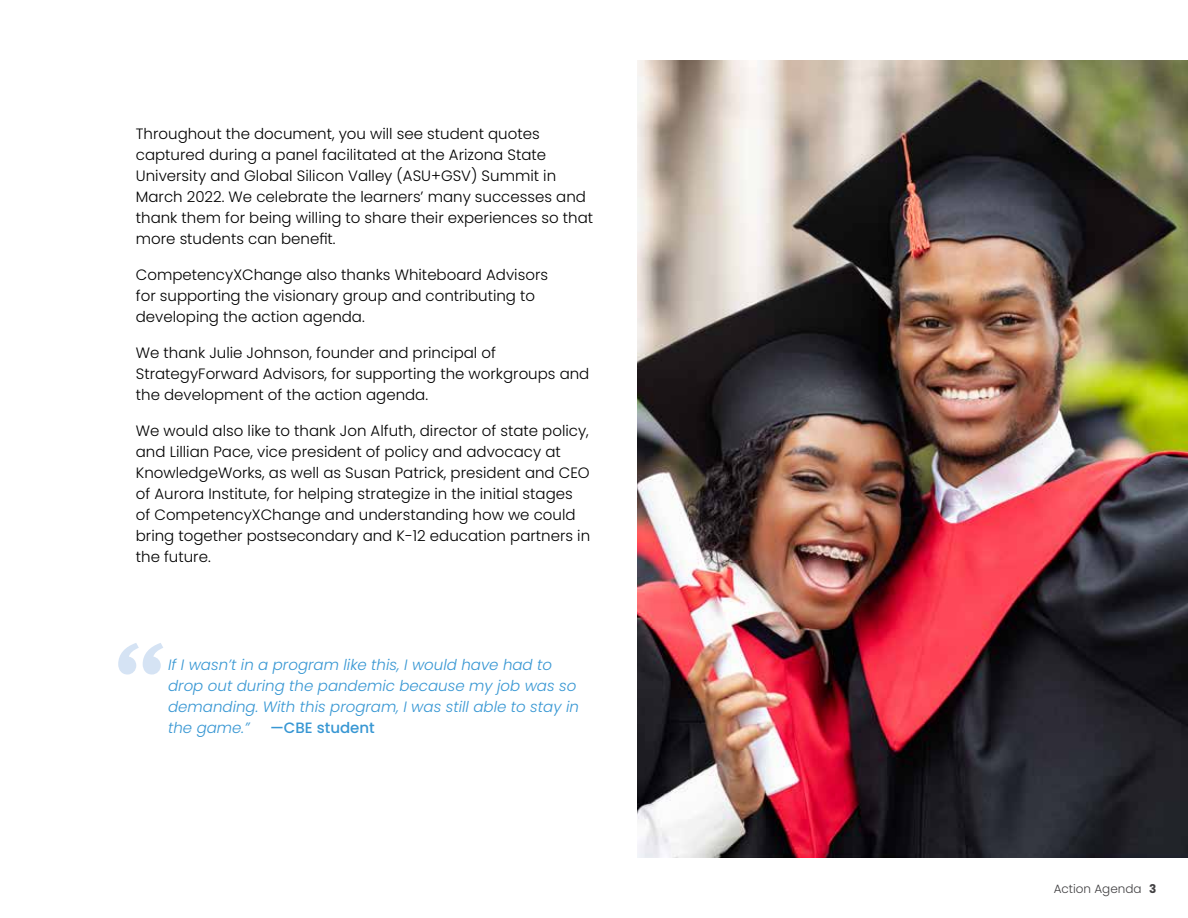
<style>
.page{position:relative;width:1188px;height:918px;background:#fff}
.page>*{position:absolute;margin:0;border:0;box-sizing:border-box;transform-origin:0 0}
.t1{font:700 120px "Bely";color:#d5e3f4}
.t2{font:300 15px/21px "Poppins";color:#000}
.t3{font:italic 300 15px/21px "Poppins";color:#3897d3}
.t4{font:500 15px "Poppins";color:#3897d3}
.t5{font:300 12px "Poppins";color:#414042}
.s1{font-weight:700}
</style>
<div class="page">
<img style="left:637px;top:61px;width:551px;height:796px">
<p class="t2" style="left:136px;top:123px;width:459px">Throughout the document, you will see student quotes captured during a panel facilitated at the Arizona State University and Global Silicon Valley (ASU+GSV) Summit in March 2022. We celebrate the learners’ many successes and thank them for being willing to share their experiences so that more students can benefit.</p>
<p class="t2" style="left:136px;top:264px;width:414px">CompetencyXChange also thanks Whiteboard Advisors for supporting the visionary group and contributing to developing the action agenda.</p>
<p class="t2" style="left:136px;top:342px;width:455px">We thank Julie Johnson, founder and principal of<br>StrategyForward Advisors, for supporting the workgroups and the development of the action agenda.</p>
<p class="t2" style="left:136px;top:420px;width:456px">We would also like to thank Jon Alfuth, director of state policy, and Lillian Pace, vice president of policy and advocacy at KnowledgeWorks, as well as Susan Patrick, president and CEO of Aurora Institute, for helping strategize in the initial stages of CompetencyXChange and understanding how we could bring together postsecondary and K-12 education partners in the future.</p>
<h1 class="t1" style="left:113px;top:605px;width:56px">“</h1>
<p class="t3" style="left:168px;top:654px;width:412px">If I wasn’t in a program like this, I would have had to drop out during the pandemic because my job was so demanding. With this program, I was still able to stay in the game.”</p>
<p class="t4" style="left:270px;top:719px;width:106px">—CBE student</p>
<p class="t5" style="left:1054px;top:882px;width:104px">Action Agenda <span class="s1">3</span></p>
</div>
